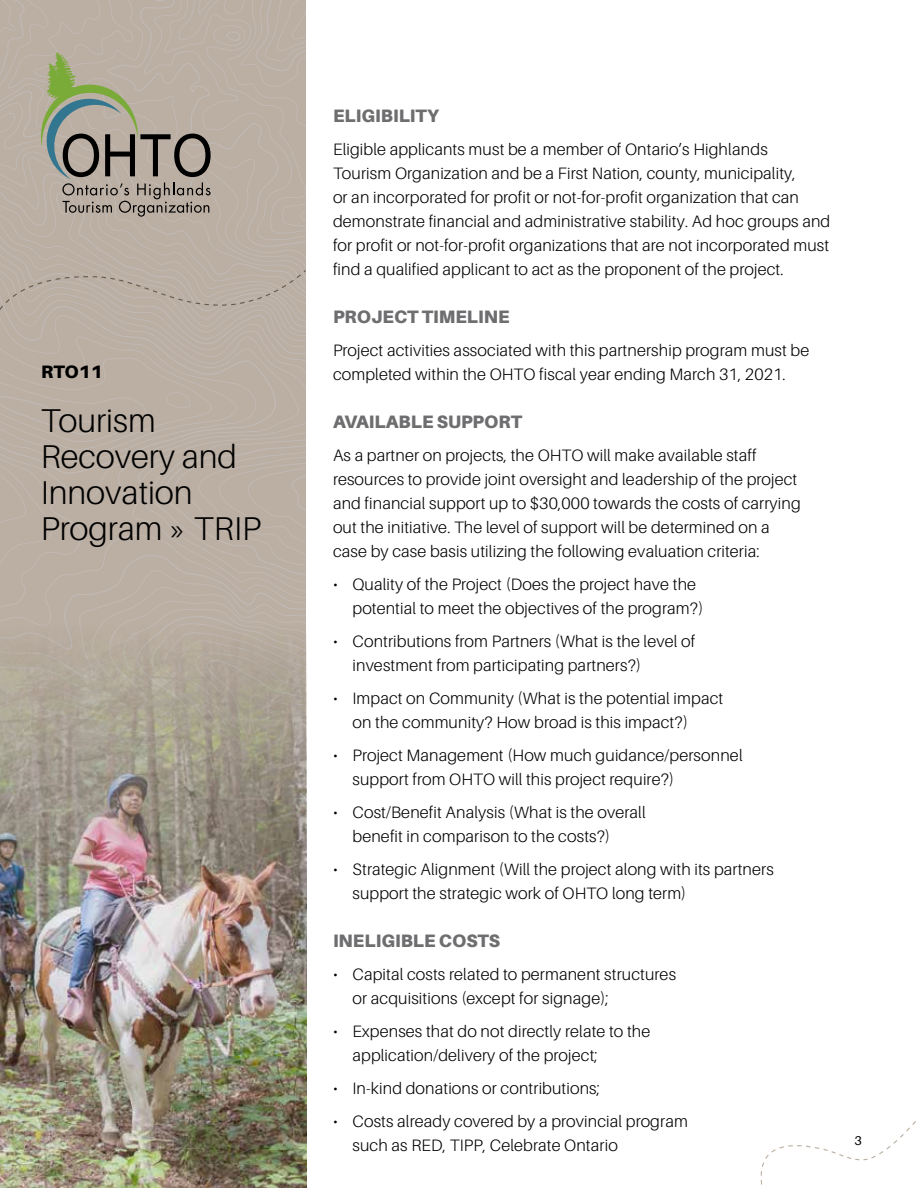
<style>
.page{position:relative;width:918px;height:1188px;background:#fff}
.page>*{position:absolute;margin:0;border:0;box-sizing:border-box;transform-origin:0 0}
.t1{font:300 33px/36px "Aileron";color:#000}
.t2{font:900 18px "Aileron";color:#6e6e70}
.t3{font:900 18px "Aileron";color:#000}
.t4{font:300 16.5px/24px "Aileron";letter-spacing:.01em;color:#000}
.t5{font:12.75px "Aileron";color:#000}
</style>
<div class="page">
<svg style="left:760px;top:1121px;width:156px;height:64px"></svg>
<svg style="left:0;top:0;width:307px;height:1188px;background:#b7aca0"></svg>
<img style="left:0;top:625px;width:306px;height:563px">
<p class="t3" style="left:41px;top:362px;width:63px">RTO11</p>
<h1 class="t1" style="left:41px;top:403px;width:222px">Tourism<br>Recovery and<br>Innovation<br>Program » TRIP</h1>
<p class="t2" style="left:333px;top:105px;width:107px">ELIGIBILITY</p>
<p class="t4" style="left:333px;top:137px;width:499px">Eligible applicants must be a member of Ontario’s Highlands<br>Tourism Organization and be a First Nation, county, municipality,<br>or an incorporated for profit or not-for-profit organization that can demonstrate financial and administrative stability. Ad hoc groups and for profit or not-for-profit organizations that are not incorporated must find a qualified applicant to act as the proponent of the project.</p>
<p class="t2" style="left:333px;top:306px;width:178px">PROJECT TIMELINE</p>
<p class="t4" style="left:333px;top:338px;width:478px">Project activities associated with this partnership program must be completed within the OHTO fiscal year ending March 31, 2021.</p>
<p class="t2" style="left:333px;top:411px;width:191px">AVAILABLE SUPPORT</p>
<p class="t4" style="left:333px;top:443px;width:469px">As a partner on projects, the OHTO will make available staff resources to provide joint oversight and leadership of the project and financial support up to $30,000 towards the costs of carrying out the initiative. The level of support will be determined on a case by case basis utilizing the following evaluation criteria:</p>
<p class="t4" style="left:353px;top:572px;width:353px;text-indent:-20px">• Quality of the Project (Does the project have the potential to meet the objectives of the program?)</p>
<p class="t4" style="left:353px;top:629px;width:344px;text-indent:-20px">• Contributions from Partners (What is the level of investment from participating partners?)</p>
<p class="t4" style="left:353px;top:686px;width:372px;text-indent:-20px">• Impact on Community (What is the potential impact on the community? How broad is this impact?)</p>
<p class="t4" style="left:353px;top:743px;width:392px;text-indent:-20px">• Project Management (How much guidance/personnel support from OHTO will this project require?)</p>
<p class="t4" style="left:353px;top:800px;width:295px;text-indent:-20px">• Cost/Benefit Analysis (What is the overall benefit in comparison to the costs?)</p>
<p class="t4" style="left:353px;top:857px;width:423px;text-indent:-20px">• Strategic Alignment (Will the project along with its partners support the strategic work of OHTO long term)</p>
<p class="t2" style="left:333px;top:930px;width:169px">INELIGIBLE COSTS</p>
<p class="t4" style="left:353px;top:962px;width:325px;text-indent:-20px">• Capital costs related to permanent structures or acquisitions (except for signage);</p>
<p class="t4" style="left:353px;top:1019px;width:299px;text-indent:-20px">• Expenses that do not directly relate to the application/delivery of the project;</p>
<p class="t4" style="left:333px;top:1076px;width:269px">• In-kind donations or contributions;</p>
<p class="t4" style="left:353px;top:1109px;width:337px;text-indent:-20px">• Costs already covered by a provincial program such as RED, TIPP, Celebrate Ontario</p>
<p class="t5" style="left:855px;top:1133px;width:9px">3</p>
</div>
